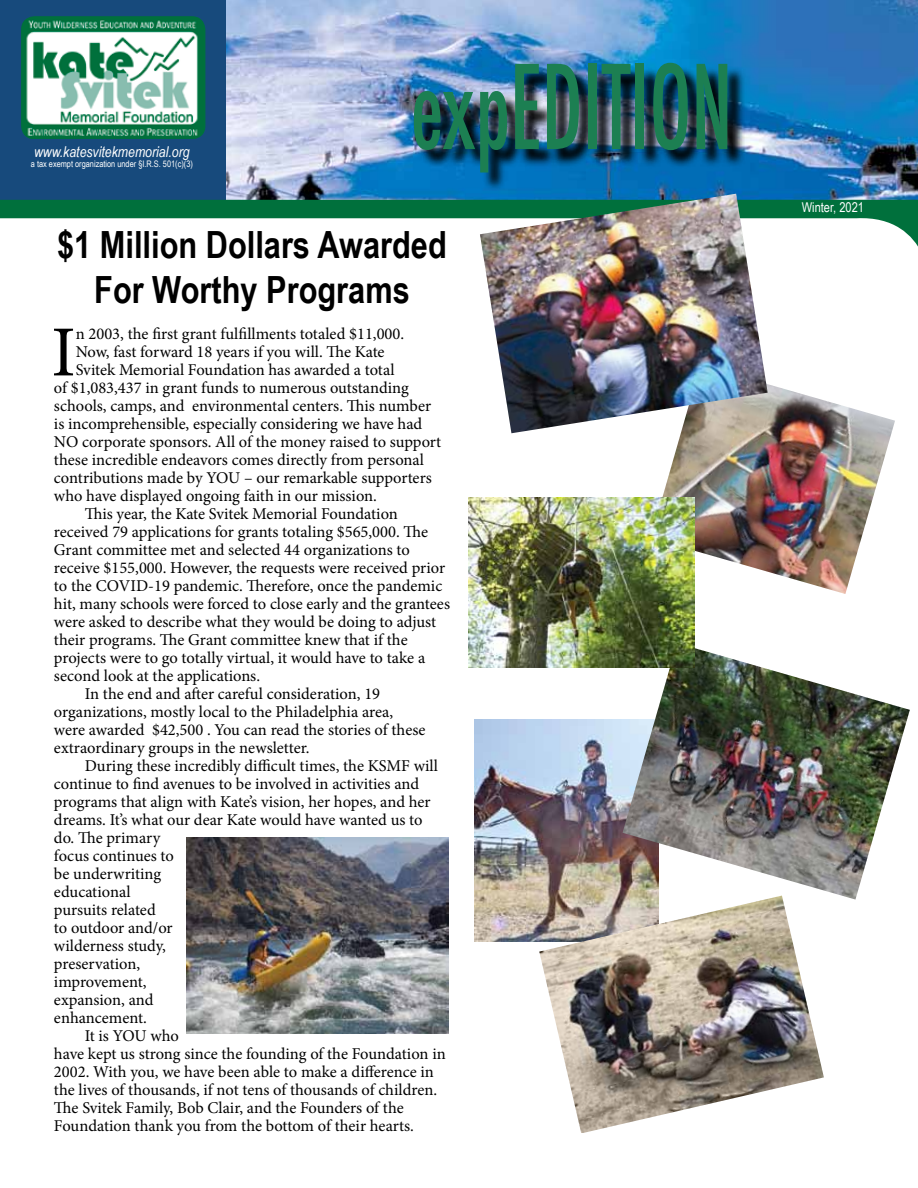
<style>
.page{position:relative;width:918px;height:1188px;background:#fff}
.page>*{position:absolute;margin:0;border:0;box-sizing:border-box;transform-origin:0 0}
.t1{font:500 condensed 113.1px "Futura";color:#1c7f52;scale:.78 1}
.t2{font:71.85px "Minion Pro";color:#000}
.t3{font:700 37.5px/45px "Arial Narrow";color:#000;text-align:center}
.t4{font:16.5px "Minion Pro";letter-spacing:-.005em;color:#000}
.t5{font:italic 15px "Arial Narrow";color:#fff}
.t6{font:13.5px "Arial Narrow";color:#fff}
.t7{font:9px "Arial Narrow";color:#fff}
</style>
<div class="page">
<img style="left:225px;top:0;width:693px;height:200px">
<div style="left:0;top:0;width:225px;height:201px;background:#174a7c"></div>
<img style="left:21px;top:16px;width:184px;height:123px">
<img style="left:416px;top:66px;width:330px;height:125px">
<svg style="left:0;top:200px;width:918px;height:47px"></svg>
<img style="left:187px;top:837px;width:262px;height:197px">
<img style="left:474px;top:719px;width:149px;height:223px">
<img style="left:539px;top:896px;width:285px;height:237px">
<img style="left:651px;top:384px;width:244px;height:210px">
<img style="left:623px;top:643px;width:287px;height:257px">
<img style="left:480px;top:194px;width:288px;height:239px">
<img style="left:468px;top:498px;width:226px;height:170px">
<p class="t5" style="left:34px;top:141px;width:157px">www.katesvitekmemorial.org</p>
<p class="t7" style="left:31px;top:158px;width:164px">a tax exempt organization under §I.R.S. 501(c)(3)</p>
<h1 class="t1" style="left:411px;top:35px;width:414px">expEDITION</h1>
<h3 class="t3" style="left:57px;top:221px;width:391px">$1 Million Dollars Awarded<br>For Worthy Programs</h3>
<h2 class="t2" style="left:51px;top:304px;width:26px">I</h2>
<p class="t4" style="left:76px;top:323px;width:330px">n 2003, the first grant fulfillments totaled $11,000.</p>
<p class="t4" style="left:76px;top:341px;width:310px">Now, fast forward 18 years if you will. The Kate</p>
<p class="t4" style="left:76px;top:359px;width:320px">Svitek Memorial Foundation has awarded a total</p>
<p class="t4" style="left:54px;top:377px;width:356px">of $1,083,437 in grant funds to numerous outstanding</p>
<p class="t4" style="left:54px;top:395px;width:379px">schools, camps, and environmental centers. This number</p>
<p class="t4" style="left:54px;top:413px;width:370px">is incomprehensible, especially considering we have had</p>
<p class="t4" style="left:54px;top:431px;width:389px">NO corporate sponsors. All of the money raised to support</p>
<p class="t4" style="left:54px;top:449px;width:372px">these incredible endeavors comes directly from personal</p>
<p class="t4" style="left:54px;top:467px;width:379px">contributions made by YOU – our remarkable supporters</p>
<p class="t4" style="left:54px;top:485px;width:325px">who have displayed ongoing faith in our mission.</p>
<p class="t4" style="left:85px;top:503px;width:315px">This year, the Kate Svitek Memorial Foundation</p>
<p class="t4" style="left:54px;top:521px;width:376px">received 79 applications for grants totaling $565,000. The</p>
<p class="t4" style="left:54px;top:539px;width:357px">Grant committee met and selected 44 organizations to</p>
<p class="t4" style="left:54px;top:557px;width:393px">receive $155,000. However, the requests were received prior</p>
<p class="t4" style="left:54px;top:575px;width:390px">to the COVID-19 pandemic. Therefore, once the pandemic</p>
<p class="t4" style="left:54px;top:593px;width:398px">hit, many schools were forced to close early and the grantees</p>
<p class="t4" style="left:54px;top:611px;width:384px">were asked to describe what they would be doing to adjust</p>
<p class="t4" style="left:54px;top:629px;width:355px">their programs. The Grant committee knew that if the</p>
<p class="t4" style="left:54px;top:647px;width:373px">projects were to go totally virtual, it would have to take a</p>
<p class="t4" style="left:54px;top:665px;width:208px">second look at the applications.</p>
<p class="t4" style="left:85px;top:683px;width:297px">In the end and after careful consideration, 19</p>
<p class="t4" style="left:54px;top:701px;width:341px">organizations, mostly local to the Philadelphia area,</p>
<p class="t4" style="left:54px;top:719px;width:373px">were awarded $42,500 . You can read the stories of these</p>
<p class="t4" style="left:54px;top:737px;width:257px">extraordinary groups in the newsletter.</p>
<p class="t4" style="left:85px;top:755px;width:355px">During these incredibly difficult times, the KSMF will</p>
<p class="t4" style="left:54px;top:773px;width:367px">continue to find avenues to be involved in activities and</p>
<p class="t4" style="left:54px;top:791px;width:378px">programs that align with Kate’s vision, her hopes, and her</p>
<p class="t4" style="left:54px;top:809px;width:370px">dreams. It’s what our dear Kate would have wanted us to</p>
<p class="t4" style="left:54px;top:827px;width:108px">do. The primary</p>
<p class="t4" style="left:54px;top:845px;width:121px">focus continues to</p>
<p class="t4" style="left:54px;top:863px;width:109px">be underwriting</p>
<p class="t4" style="left:54px;top:881px;width:78px">educational</p>
<p class="t4" style="left:54px;top:899px;width:103px">pursuits related</p>
<p class="t4" style="left:54px;top:917px;width:120px">to outdoor and/or</p>
<p class="t4" style="left:54px;top:935px;width:114px">wilderness study,</p>
<p class="t4" style="left:54px;top:953px;width:88px">preservation,</p>
<p class="t4" style="left:54px;top:971px;width:94px">improvement,</p>
<p class="t4" style="left:54px;top:989px;width:101px">expansion, and</p>
<p class="t4" style="left:54px;top:1007px;width:94px">enhancement.</p>
<p class="t4" style="left:85px;top:1025px;width:96px">It is YOU who</p>
<p class="t4" style="left:54px;top:1043px;width:393px">have kept us strong since the founding of the Foundation in</p>
<p class="t4" style="left:54px;top:1061px;width:381px">2002. With you, we have been able to make a difference in</p>
<p class="t4" style="left:54px;top:1079px;width:385px">the lives of thousands, if not tens of thousands of children.</p>
<p class="t4" style="left:54px;top:1097px;width:351px">The Svitek Family, Bob Clair, and the Founders of the</p>
<p class="t4" style="left:54px;top:1115px;width:362px">Foundation thank you from the bottom of their hearts.</p>
<p class="t6" style="left:802px;top:198px;width:64px">Winter, 2021</p>
</div>
